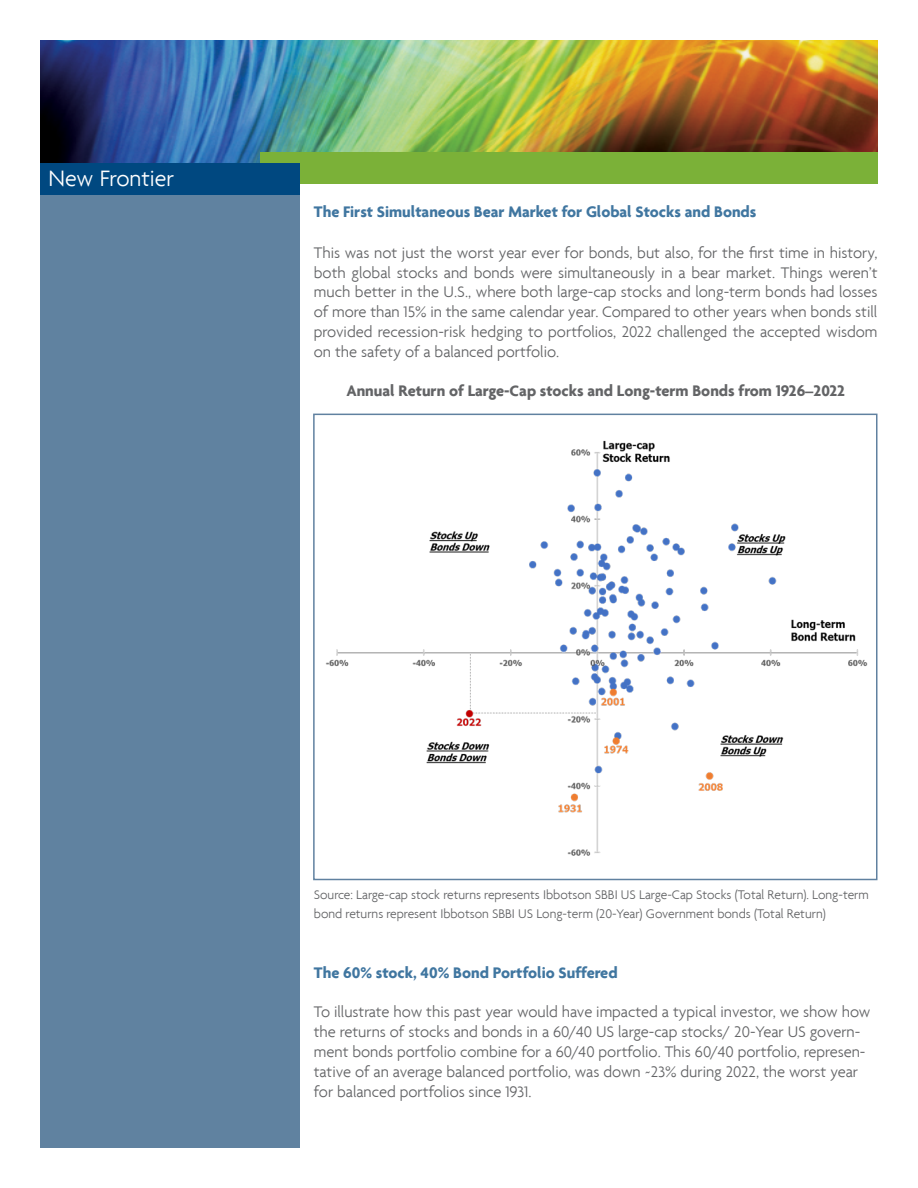
<style>
.page{position:relative;width:918px;height:1188px;background:#fff}
.page>*{position:absolute;margin:0;border:0;box-sizing:border-box;transform-origin:0 0}
.t1{font:300 24px "Agenda";color:#fff}
.t2{font:300 16.5px/19.8px "Agenda";color:#636466;text-align:justify}
.t3{font:700 16.5px "Agenda";color:#4076a0}
.t4{font:700 16.5px "Agenda";color:#636466}
.t5{font:300 13.5px/19.8px "Agenda";color:#636466}
</style>
<div class="page">
<div style="left:40px;top:162px;width:260px;height:986px;background:#6082a0"></div>
<img style="left:40px;top:40px;width:838px;height:123px">
<div style="left:260px;top:152px;width:618px;height:32px;background:#7bb138"></div>
<div style="left:40px;top:163px;width:260px;height:32px;background:#004880"></div>
<img style="left:325px;top:440px;width:543px;height:416px">
<div style="left:313px;top:414px;width:565px;height:466px;border:2px solid #6081a0"></div>
<h1 class="t1" style="left:48px;top:164px;width:127px">New Frontier</h1>
<p class="t3" style="left:314px;top:202px;width:444px">The First Simultaneous Bear Market for Global Stocks and Bonds</p>
<p class="t2" style="left:314px;top:242px;width:565px">This was not just the worst year ever for bonds, but also, for the first time in history, both global stocks and bonds were simultaneously in a bear market. Things weren’t much better in the U.S., where both large-cap stocks and long-term bonds had losses of more than 15% in the same calendar year. Compared to other years when bonds still provided recession-risk hedging to portfolios, 2022 challenged the accepted wisdom on the safety of a balanced portfolio.</p>
<p class="t4" style="left:346px;top:381px;width:500px">Annual Return of Large-Cap stocks and Long-term Bonds from 1926–2022</p>
<p class="t5" style="left:314px;top:884px;width:556px">Source: Large-cap stock returns represents Ibbotson SBBI US Large-Cap Stocks (Total Return). Long-term bond returns represent Ibbotson SBBI US Long-term (20-Year) Government bonds (Total Return)</p>
<p class="t3" style="left:314px;top:962px;width:305px">The 60% stock, 40% Bond Portfolio Suffered</p>
<p class="t2" style="left:314px;top:1002px;width:558px;text-align:left">To illustrate how this past year would have impacted a typical investor, we show how the returns of stocks and bonds in a 60/40 US large-cap stocks/ 20-Year US govern&shy;ment bonds portfolio combine for a 60/40 portfolio. This 60/40 portfolio, represen&shy;tative of an average balanced portfolio, was down ~23% during 2022, the worst year for balanced portfolios since 1931.</p>
</div>
